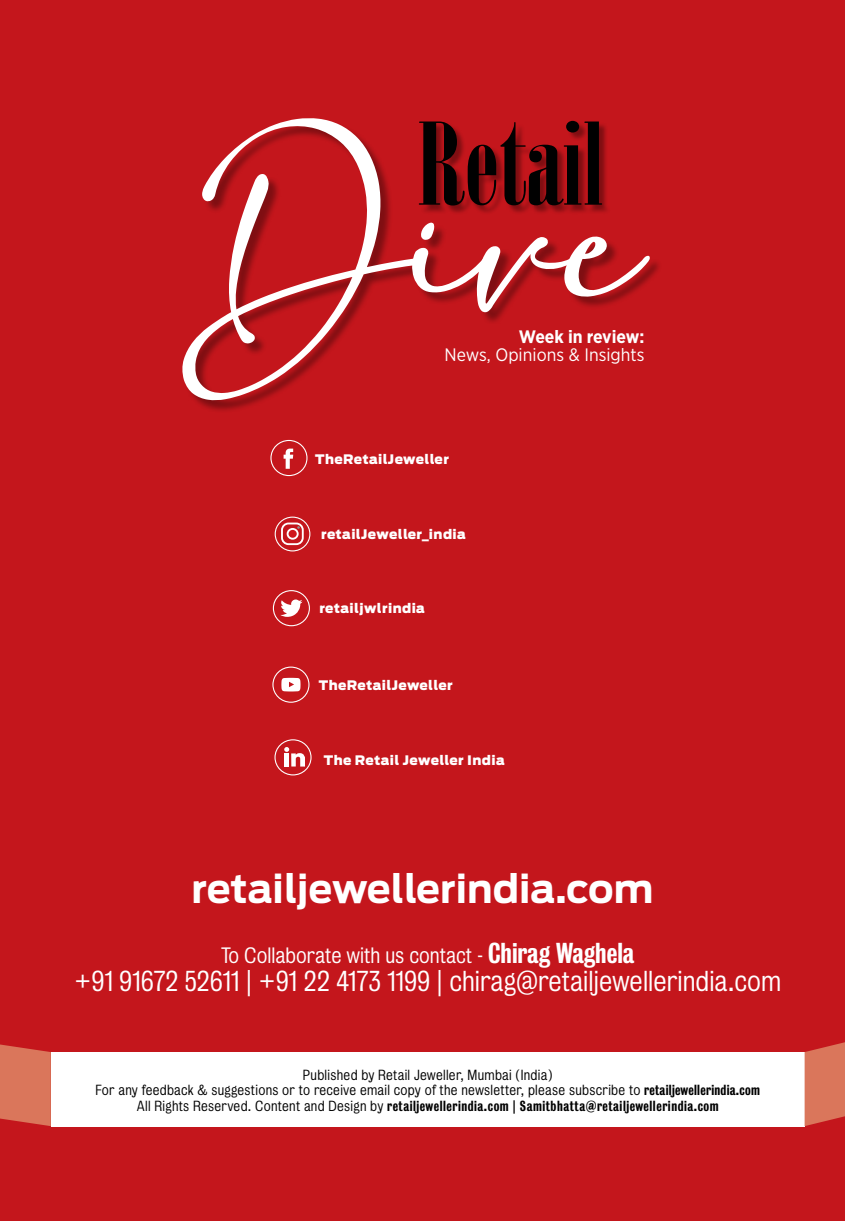
<style>
.page{position:relative;width:845px;height:1221px;background:#fff}
.page>*{position:absolute;margin:0;border:0;box-sizing:border-box;transform-origin:0 0}
.t1{font:700 38.62px "Antenna";color:#fff}
.t2{font:26.25px "Bureau Grotesque Five One";color:#fff}
.t3{font:20.25px "Bureau Grotesque Five One";color:#fff}
.t4{font:18px "Gotham Narrow";color:#fff}
.t5{font:700 18px "Gotham Narrow";color:#fff}
.t6{font:13.35px/15.4px "Bureau Grotesque Five One";letter-spacing:.02em;color:#000;text-align:center}
.t7{font:13.35px "Bureau Grotesque Three Five";letter-spacing:.04em;color:#000}
.t8{font:900 13.05px "Antenna";letter-spacing:.03em;color:#fff}
.s1{font-family:"Bureau Grotesque Three Five";font-size:26.25px}
.s2{font-family:"Bureau Grotesque Three Five"}
.s3{font-family:"Bureau Grotesque Five One"}
</style>
<div class="page">
<div style="left:0;top:0;width:844px;height:1220px;background:#c4161c"></div>
<svg style="left:0;top:1044px;width:51px;height:82px"></svg>
<div style="left:51px;top:1052px;width:753px;height:74px;background:#fff"></div>
<svg style="left:804px;top:1042px;width:40px;height:84px"></svg>
<div style="left:184px;top:120px;width:478px;height:293px;background:#000;opacity:.35"></div>
<svg style="left:182px;top:118px;width:235px;height:282px"></svg>
<svg style="left:411px;top:222px;width:238px;height:90px"></svg>
<div style="left:270px;top:440px;width:37px;height:36px;border:1px solid #fff;border-radius:50%"></div>
<svg style="left:283px;top:448px;width:10px;height:21px"></svg>
<svg style="left:275px;top:518px;width:35px;height:33px"></svg>
<div style="left:274px;top:516px;width:36px;height:35px;border:1px solid #fff;border-radius:50%"></div>
<div style="left:273px;top:590px;width:37px;height:36px;border:1px solid #fff;border-radius:50%"></div>
<svg style="left:280px;top:599px;width:22px;height:18px"></svg>
<svg style="left:275px;top:739px;width:36px;height:36px"></svg>
<div style="left:274px;top:739px;width:37px;height:36px;border:1px solid #fff;border-radius:50%"></div>
<svg style="left:284px;top:747px;width:21px;height:19px"></svg>
<div style="left:272px;top:666px;width:37px;height:36px;border:1px solid #fff;border-radius:50%"></div>
<svg style="left:281px;top:678px;width:19px;height:13px"></svg>
<h3 class="t5" style="left:518px;top:325px;width:127px">Week in review:</h3>
<h3 class="t4" style="left:444px;top:344px;width:201px">News, Opinions &amp; Insights</h3>
<p class="t8" style="left:315px;top:451px;width:135px">TheRetailJeweller</p>
<p class="t8" style="left:321px;top:526px;width:146px">retailJeweller_india</p>
<p class="t8" style="left:319px;top:600px;width:107px">retailjwlrindia</p>
<p class="t8" style="left:319px;top:677px;width:135px">TheRetailJeweller</p>
<p class="t8" style="left:323px;top:752px;width:182px">The Retail Jeweller India</p>
<h1 class="t1" style="left:191px;top:865px;width:463px">retailjewellerindia.com</h1>
<h3 class="t3" style="left:221px;top:944px;width:414px">To Collaborate with us contact - <span class="s1">Chirag Waghela</span></h3>
<h2 class="t2" style="left:74px;top:966px;width:708px">+91 91672 52611 | +91 22 4173 1199 | chirag@retailjewellerindia.com</h2>
<p class="t6" style="left:95px;top:1067px;width:665px">Published by Retail Jeweller, Mumbai (India)<br>For any feedback &amp; suggestions or to receive email copy of the newsletter, please subscribe to <span class="s2">retailjewellerindia.com</span></p>
<p class="t7" style="left:137px;top:1097px;width:583px"><span class="s3">All Rights Reserved. Content and Design by</span> retailjewellerindia.com | Samitbhatta@retailjewellerindia.com</p>
</div>
